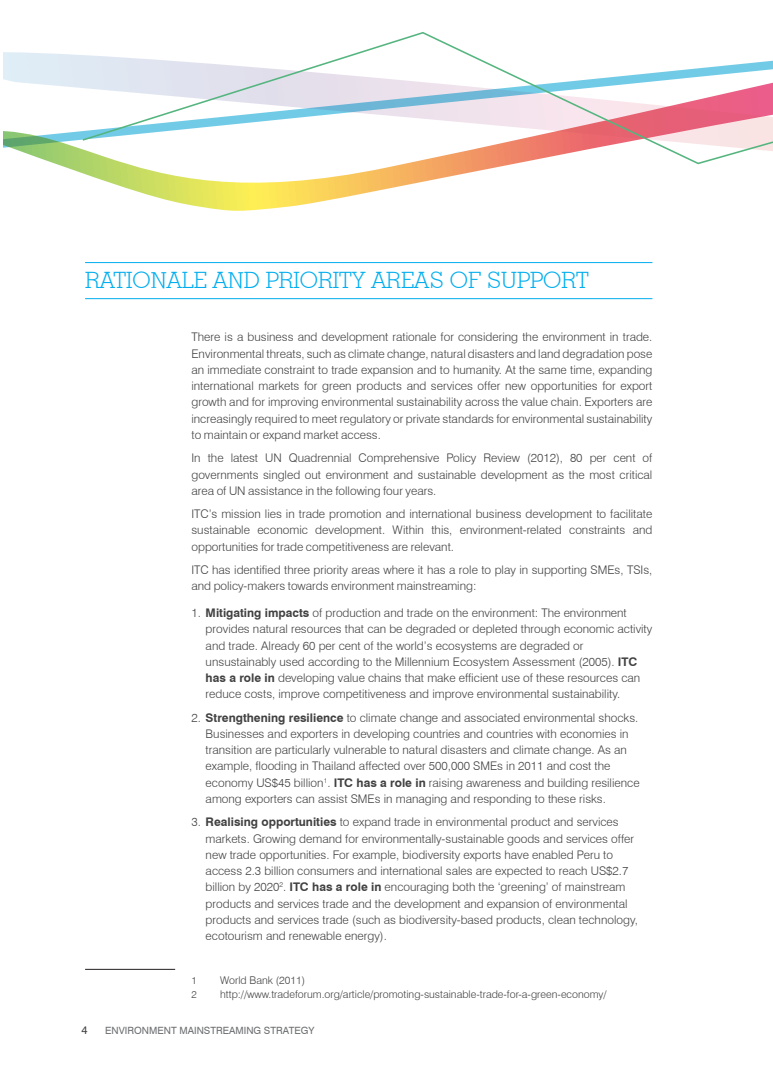
<style>
.page{position:relative;width:773px;height:1081px;background:#fff}
.page>*{position:absolute;margin:0;border:0;box-sizing:border-box;transform-origin:0 0}
.t1{font:300 22.5px "Geometric Slab 703 BT";color:#00aeef}
.t2{font:300 11.88px/16.2px "Swiss 721 BT";color:#414142}
.t3{font:11.25px "Swiss 721 BT";color:#414142}
.t4{font:300 10.62px "Swiss 721 BT";color:#414142}
.t5{font:10px "Swiss 721 BT";color:#6d6f71}
.t6{font:300 10px "Swiss 721 BT";color:#414142}
.s1{font-weight:700}
</style>
<div class="page">
<svg style="left:56px;top:164px;width:452px;height:47px"></svg>
<svg style="left:4px;top:52px;width:77px;height:112px"></svg>
<svg style="left:81px;top:32px;width:691px;height:133px"></svg>
<hr style="left:85px;top:262px;width:567px;height:1px;background:#00aeef">
<hr style="left:85px;top:298px;width:567px;height:1px;background:#00aeef">
<hr style="left:85px;top:969px;width:90px;height:1px;background:#231f20">
<h1 class="t1" style="left:85px;top:266px;width:505px">RATIONALE AND PRIORITY AREAS OF SUPPORT</h1>
<p class="t2" style="left:191px;top:329px;width:462px;text-align:justify">There is a business and development rationale for considering the environment in trade.<br>Environmental threats, such as climate change, natural disasters and land degradation pose an immediate constraint to trade expansion and to humanity. At the same time, expanding international markets for green products and services offer new opportunities for export growth and for improving environmental sustainability across the value chain. Exporters are increasingly required to meet regulatory or private standards for environmental sustainability to maintain or expand market access.</p>
<p class="t2" style="left:191px;top:450px;width:462px;text-align:justify">In the latest UN Quadrennial Comprehensive Policy Review (2012), 80 per cent of governments singled out environment and sustainable development as the most critical area of UN assistance in the following four years.</p>
<p class="t2" style="left:191px;top:506px;width:462px;text-align:justify">ITC’s mission lies in trade promotion and international business development to facilitate sustainable economic development. Within this, environment-related constraints and opportunities for trade competitiveness are relevant.</p>
<p class="t2" style="left:191px;top:561px;width:462px">ITC has identified three priority areas where it has a role to play in supporting SMEs, TSIs, and policy-makers towards environment mainstreaming:</p>
<p class="t2" style="left:206px;top:605px;width:448px;text-indent:-14px">1. <span class="s1">Mitigating impacts</span> of production and trade on the environment: The environment provides natural resources that can be degraded or depleted through economic activity and trade. Already 60 per cent of the world’s ecosystems are degraded or unsustainably used according to the Millennium Ecosystem Assessment (2005). <span class="s1">ITC has a role in</span> developing value chains that make efficient use of these resources can reduce costs, improve competitiveness and improve environmental sustainability.</p>
<p class="t2" style="left:206px;top:709px;width:435px;text-indent:-14px">2. <span class="s1">Strengthening resilience</span> to climate change and associated environmental shocks.<br>Businesses and exporters in developing countries and countries with economies in transition are particularly vulnerable to natural disasters and climate change. As an example, flooding in Thailand affected over 500,000 SMEs in 2011 and cost the economy US$45 billion<sup>1</sup>. <span class="s1">ITC has a role in</span> raising awareness and building resilience among exporters can assist SMEs in managing and responding to these risks.</p>
<p class="t2" style="left:206px;top:814px;width:433px;text-indent:-14px">3. <span class="s1">Realising opportunities</span> to expand trade in environmental product and services markets. Growing demand for environmentally-sustainable goods and services offer new trade opportunities. For example, biodiversity exports have enabled Peru to access 2.3 billion consumers and international sales are expected to reach US$2.7 billion by 2020<sup>2</sup>. <span class="s1">ITC has a role in</span> encouraging both the ‘greening’ of mainstream products and services trade and the development and expansion of environmental products and services trade (such as biodiversity-based products, clean technology, ecotourism and renewable energy).</p>
<p class="t6" style="left:191px;top:974px;width:7px">1</p>
<p class="t4" style="left:220px;top:973px;width:86px">World Bank (2011)</p>
<p class="t6" style="left:191px;top:988px;width:7px">2</p>
<p class="t4" style="left:220px;top:987px;width:388px">http://www.tradeforum.org/article/promoting-sustainable-trade-for-a-green-economy/</p>
<p class="t3" style="left:81px;top:1023px;width:8px">4</p>
<p class="t5" style="left:105px;top:1025px;width:211px">ENVIRONMENT MAINSTREAMING STRATEGY</p>
</div>
